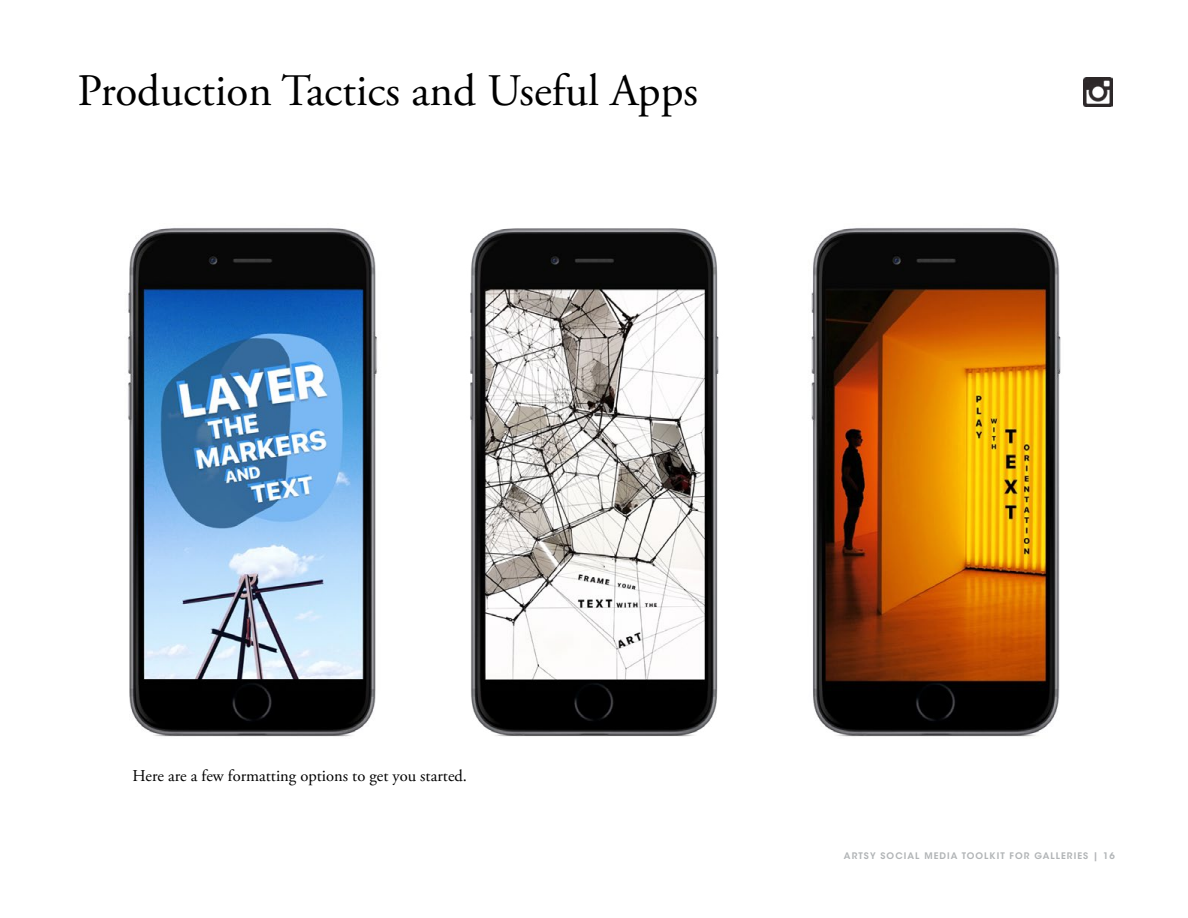
<style>
.page{position:relative;width:1188px;height:918px;background:#fff}
.page>*{position:absolute;margin:0;border:0;box-sizing:border-box;transform-origin:0 0}
.t1{font:45px "Adobe Garamond Pro";color:#000}
.t2{font:16.5px "Adobe Garamond Pro";color:#000}
.t3{font:600 9px "ITC Avant Garde Std";letter-spacing:.12em;color:#b1b4b6}
</style>
<div class="page">
<img style="left:1083px;top:78px;width:29px;height:29px">
<img style="left:128px;top:228px;width:933px;height:509px">
<h1 class="t1" style="left:77px;top:63px;width:622px">Production Tactics and Useful Apps</h1>
<p class="t2" style="left:133px;top:765px;width:336px">Here are a few formatting options to get you started.</p>
<p class="t3" style="left:844px;top:850px;width:272px">ARTSY SOCIAL MEDIA TOOLKIT FOR GALLERIES | 16</p>
</div>
